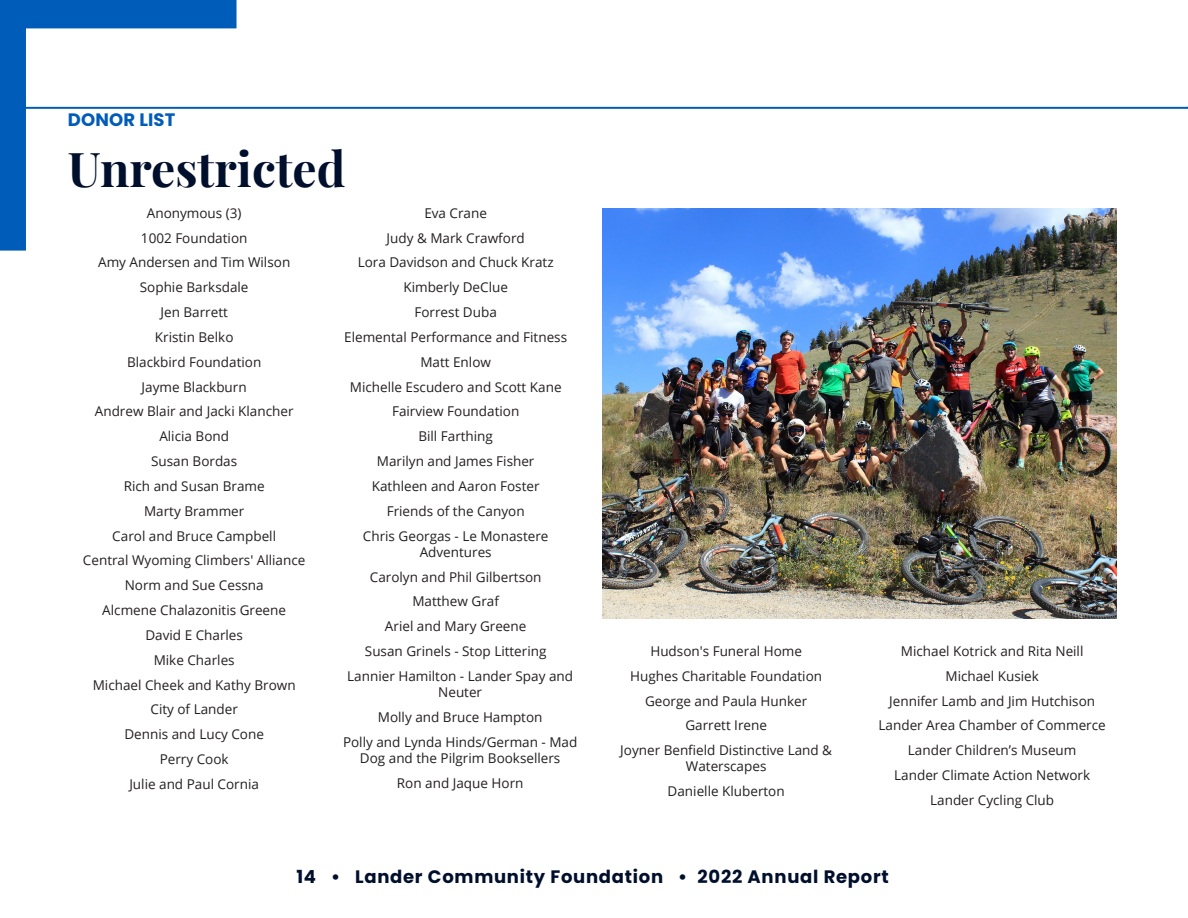
<style>
.page{position:relative;width:1188px;height:918px;background:#fff}
.page>*{position:absolute;margin:0;border:0;box-sizing:border-box;transform-origin:0 0}
.t1{font:700 48px "Playfair Display";color:#000f2c}
.t2{font:700 18px "Poppins";letter-spacing:.04em;color:#000f2c}
.t3{font:700 18px "Poppins";letter-spacing:.01em;color:#005cb9}
.t4{font:13.5px/16.2px "Open Sans";color:#231f20;text-align:center}
</style>
<div class="page">
<hr style="left:0;top:107px;width:1188px;height:2px;background:#005cb9">
<img style="left:602px;top:209px;width:514px;height:410px">
<svg style="left:0;top:0;width:279px;height:251px"></svg>
<p class="t3" style="left:68px;top:110px;width:109px">DONOR LIST</p>
<p class="t1" style="left:68px;top:131px;width:279px">Unrestricted</p>
<p class="t4" style="left:147px;top:204px;width:96px">Anonymous (3)</p>
<p class="t4" style="left:141px;top:229px;width:108px">1002 Foundation</p>
<p class="t4" style="left:98px;top:254px;width:194px">Amy Andersen and Tim Wilson</p>
<p class="t4" style="left:140px;top:279px;width:110px">Sophie Barksdale</p>
<p class="t4" style="left:161px;top:304px;width:69px">Jen Barrett</p>
<p class="t4" style="left:155px;top:329px;width:80px">Kristin Belko</p>
<p class="t4" style="left:127px;top:353px;width:136px">Blackbird Foundation</p>
<p class="t4" style="left:142px;top:378px;width:107px">Jayme Blackburn</p>
<p class="t4" style="left:95px;top:403px;width:200px">Andrew Blair and Jacki Klancher</p>
<p class="t4" style="left:159px;top:428px;width:71px">Alicia Bond</p>
<p class="t4" style="left:151px;top:453px;width:88px">Susan Bordas</p>
<p class="t4" style="left:124px;top:478px;width:142px">Rich and Susan Brame</p>
<p class="t4" style="left:144px;top:502px;width:102px">Marty Brammer</p>
<p class="t4" style="left:112px;top:527px;width:165px">Carol and Bruce Campbell</p>
<p class="t4" style="left:83px;top:552px;width:224px">Central Wyoming Climbers' Alliance</p>
<p class="t4" style="left:125px;top:577px;width:141px">Norm and Sue Cessna</p>
<p class="t4" style="left:102px;top:602px;width:185px">Alcmene Chalazonitis Greene</p>
<p class="t4" style="left:145px;top:627px;width:99px">David E Charles</p>
<p class="t4" style="left:154px;top:651px;width:83px">Mike Charles</p>
<p class="t4" style="left:93px;top:676px;width:204px">Michael Cheek and Kathy Brown</p>
<p class="t4" style="left:150px;top:701px;width:89px">City of Lander</p>
<p class="t4" style="left:124px;top:726px;width:141px">Dennis and Lucy Cone</p>
<p class="t4" style="left:160px;top:751px;width:70px">Perry Cook</p>
<p class="t4" style="left:129px;top:776px;width:131px">Julie and Paul Cornia</p>
<p class="t4" style="left:424px;top:204px;width:64px">Eva Crane</p>
<p class="t4" style="left:387px;top:229px;width:140px">Judy &amp; Mark Crawford</p>
<p class="t4" style="left:358px;top:254px;width:197px">Lora Davidson and Chuck Kratz</p>
<p class="t4" style="left:403px;top:279px;width:106px">Kimberly DeClue</p>
<p class="t4" style="left:415px;top:304px;width:84px">Forrest Duba</p>
<p class="t4" style="left:344px;top:329px;width:224px">Elemental Performance and Fitness</p>
<p class="t4" style="left:420px;top:353px;width:72px">Matt Enlow</p>
<p class="t4" style="left:350px;top:378px;width:213px">Michelle Escudero and Scott Kane</p>
<p class="t4" style="left:392px;top:403px;width:129px">Fairview Foundation</p>
<p class="t4" style="left:418px;top:428px;width:76px">Bill Farthing</p>
<p class="t4" style="left:377px;top:453px;width:159px">Marilyn and James Fisher</p>
<p class="t4" style="left:372px;top:478px;width:169px">Kathleen and Aaron Foster</p>
<p class="t4" style="left:387px;top:502px;width:139px">Friends of the Canyon</p>
<p class="t4" style="left:363px;top:527px;width:187px">Chris Georgas - Le Monastere<br>Adventures</p>
<p class="t4" style="left:370px;top:568px;width:173px">Carolyn and Phil Gilbertson</p>
<p class="t4" style="left:412px;top:593px;width:88px">Matthew Graf</p>
<p class="t4" style="left:385px;top:618px;width:143px">Ariel and Mary Greene</p>
<p class="t4" style="left:365px;top:643px;width:183px">Susan Grinels - Stop Littering</p>
<p class="t4" style="left:347px;top:668px;width:227px">Lannier Hamilton - Lander Spay and<br>Neuter</p>
<p class="t4" style="left:378px;top:709px;width:166px">Molly and Bruce Hampton</p>
<p class="t4" style="left:343px;top:734px;width:236px">Polly and Lynda Hinds/German - Mad<br>Dog and the Pilgrim Booksellers</p>
<p class="t4" style="left:397px;top:775px;width:128px">Ron and Jaque Horn</p>
<p class="t4" style="left:650px;top:643px;width:153px">Hudson's Funeral Home</p>
<p class="t4" style="left:630px;top:667px;width:193px">Hughes Charitable Foundation</p>
<p class="t4" style="left:645px;top:692px;width:164px">George and Paula Hunker</p>
<p class="t4" style="left:685px;top:717px;width:83px">Garrett Irene</p>
<p class="t4" style="left:620px;top:742px;width:213px">Joyner Benfield Distinctive Land &amp;<br>Waterscapes</p>
<p class="t4" style="left:668px;top:783px;width:119px">Danielle Kluberton</p>
<p class="t4" style="left:901px;top:643px;width:184px">Michael Kotrick and Rita Neill</p>
<p class="t4" style="left:945px;top:667px;width:95px">Michael Kusiek</p>
<p class="t4" style="left:889px;top:692px;width:207px">Jennifer Lamb and Jim Hutchison</p>
<p class="t4" style="left:879px;top:717px;width:229px">Lander Area Chamber of Commerce</p>
<p class="t4" style="left:908px;top:742px;width:170px">Lander Children’s Museum</p>
<p class="t4" style="left:894px;top:767px;width:197px">Lander Climate Action Network</p>
<p class="t4" style="left:930px;top:792px;width:125px">Lander Cycling Club</p>
<h2 class="t2" style="left:296px;top:866px;width:594px">14 • Lander Community Foundation • 2022 Annual Report</h2>
</div>
